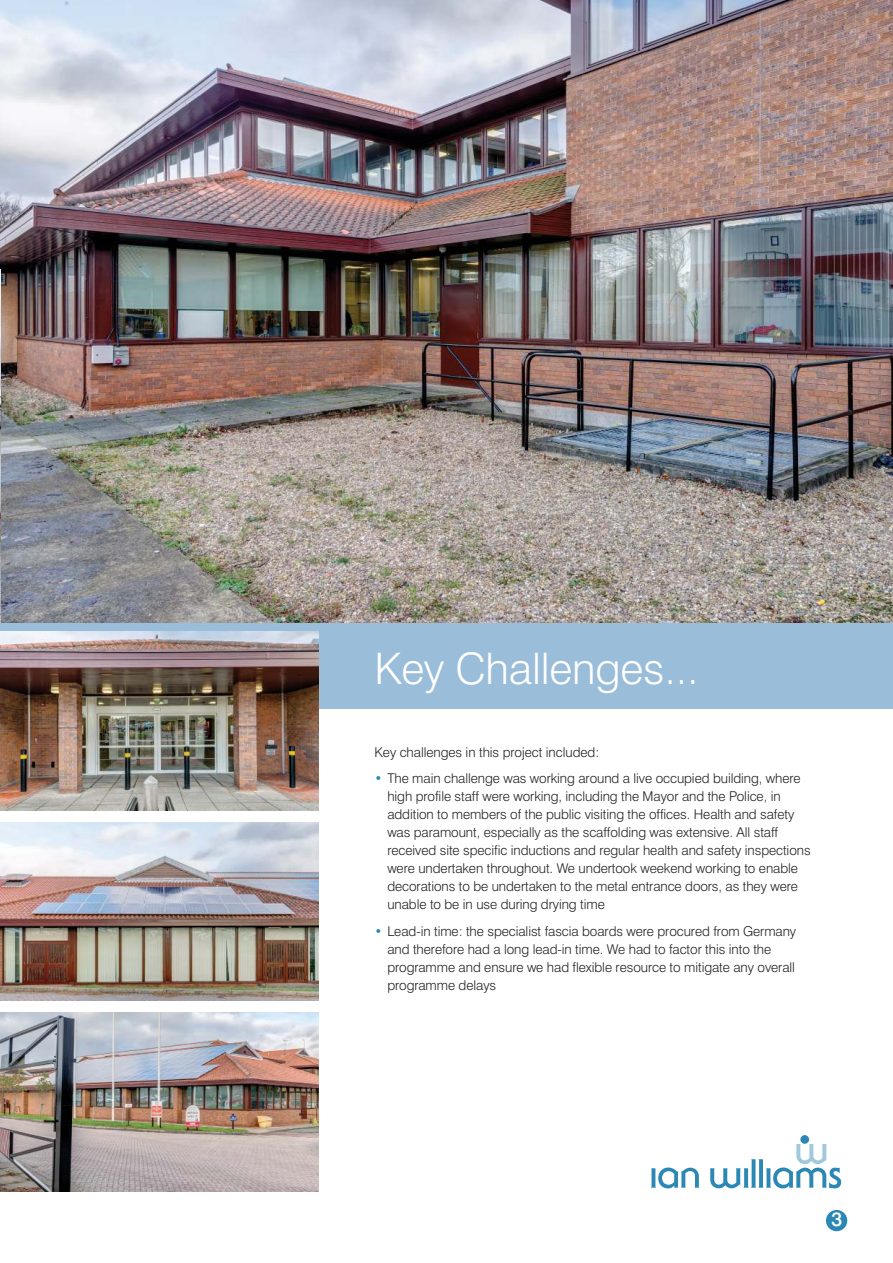
<style>
.page{position:relative;width:893px;height:1263px;background:#fff}
.page>*{position:absolute;margin:0;border:0;box-sizing:border-box;transform-origin:0 0}
.t1{font:300 43.5px "Swiss 721 BT";letter-spacing:-.005em;color:#fff}
.t2{font:500 19.5px "Swiss 721 BT";color:#fff}
.t3{font:300 13.5px/18px "Swiss 721 BT";letter-spacing:-.005em;color:#231f20}
.s1{font-weight:700;color:#2b87b4}
</style>
<div class="page">
<div style="left:0;top:598px;width:893px;height:111px;background:#9abdd9"></div>
<img style="left:0;top:0;width:893px;height:622px">
<hr style="left:0;top:492px;width:1px;height:771px;background:#cdddeb">
<hr style="left:0;top:0;width:1px;height:268px;background:#cdddeb">
<img style="left:0;top:270px;width:1px;height:352px">
<svg style="left:651px;top:1167px;width:48px;height:21px"></svg>
<svg style="left:710px;top:1144px;width:131px;height:44px"></svg>
<div style="left:800px;top:1135px;width:9px;height:9px;background:#2b87b4;border-radius:50%"></div>
<div style="left:826px;top:1210px;width:21px;height:21px;background:#2b87b4;border-radius:50%"></div>
<img style="left:0;top:631px;width:319px;height:179px">
<img style="left:0;top:822px;width:319px;height:179px">
<img style="left:0;top:1013px;width:319px;height:178px">
<h1 class="t1" style="left:375px;top:651px;width:326px">Key Challenges...</h1>
<p class="t3" style="left:375px;top:744px;width:226px">Key challenges in this project included:</p>
<p class="t3" style="left:387px;top:770px;width:425px;text-indent:-13px"><span class="s1">•</span> The main challenge was working around a live occupied building, where high profile staff were working, including the Mayor and the Police, in addition to members of the public visiting the offices. Health and safety was paramount, especially as the scaffolding was extensive. All staff received site specific inductions and regular health and safety inspections were undertaken throughout. We undertook weekend working to enable decorations to be undertaken to the metal entrance doors, as they were unable to be in use during drying time</p>
<p class="t3" style="left:387px;top:923px;width:410px;text-indent:-13px"><span class="s1">•</span> Lead-in time: the specialist fascia boards were procured from Germany and therefore had a long lead-in time. We had to factor this into the programme and ensure we had flexible resource to mitigate any overall programme delays</p>
<h2 class="t2" style="left:831px;top:1212px;width:12px">3</h2>
</div>
